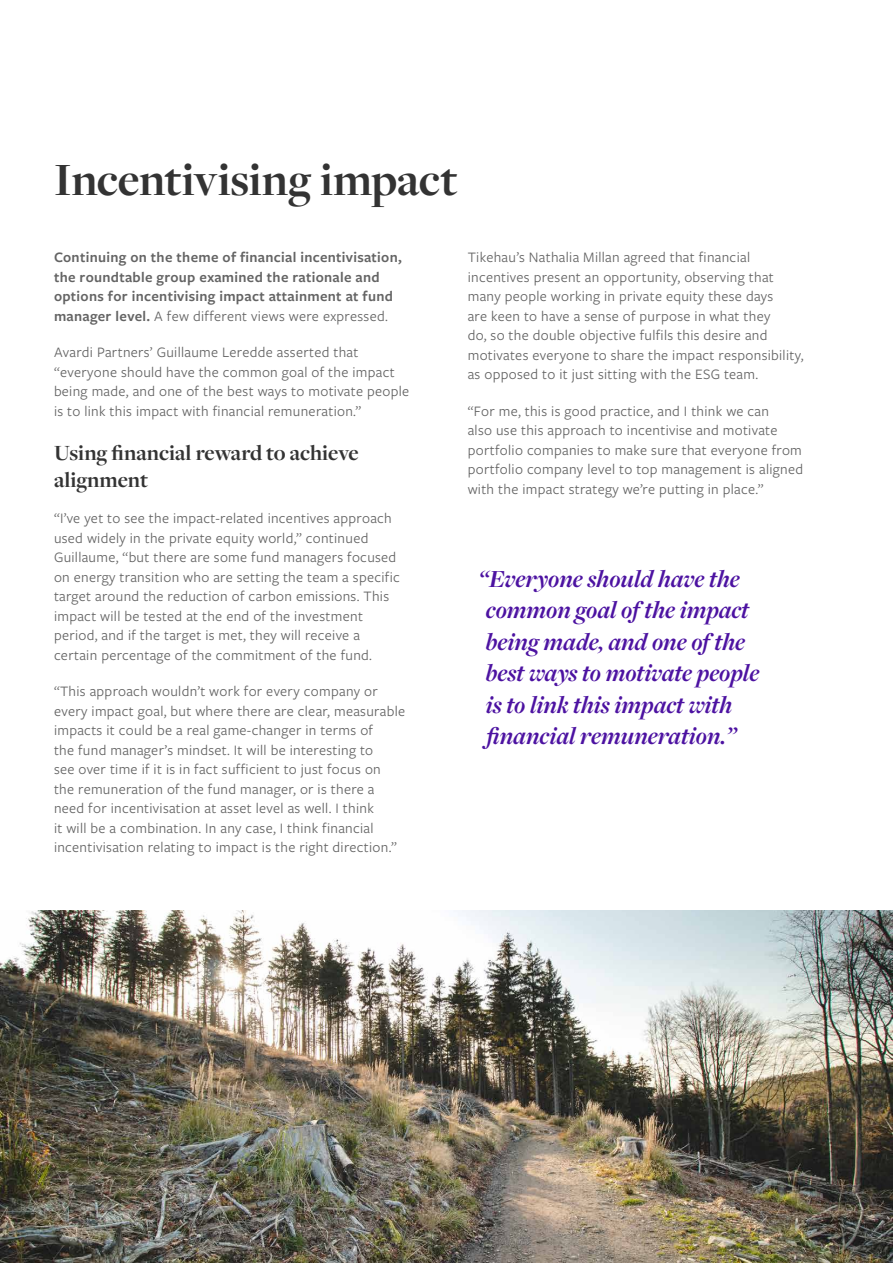
<style>
.page{position:relative;width:893px;height:1263px;background:#fff}
.page>*{position:absolute;margin:0;border:0;box-sizing:border-box;transform-origin:0 0}
.t1{font:700 48px "Freight Disp Pro";letter-spacing:-.005em;color:#333}
.t2{font:italic 700 25.5px/31.5px "Freight Disp Pro";color:#4c12a1}
.t3{font:700 22.5px/27px "Freight Disp Pro";color:#333}
.t4{font:15px/19.5px "Freight Sans Pro";letter-spacing:.02em;color:#646464}
.t5{font:600 15px/19.5px "Freight Sans Pro";letter-spacing:.02em;color:#646464}
.s1{font-weight:400}
</style>
<div class="page">
<img style="left:0;top:910px;width:893px;height:353px">
<h1 class="t1" style="left:54px;top:148px;width:405px">Incentivising impact</h1>
<p class="t5" style="left:54px;top:247px;width:349px">Continuing on the theme of financial incentivisation, the roundtable group examined the rationale and options for incentivising impact attainment at fund manager level. <span class="s1">A few different views were expressed.</span></p>
<p class="t4" style="left:54px;top:342px;width:357px">Avardi Partners’ Guillaume Leredde asserted that “everyone should have the common goal of the impact being made, and one of the best ways to motivate people is to link this impact with financial remuneration.”</p>
<h3 class="t3" style="left:54px;top:438px;width:306px">Using financial reward to achieve alignment</h3>
<p class="t4" style="left:54px;top:508px;width:347px">“I’ve yet to see the impact-related incentives approach used widely in the private equity world,” continued Guillaume, “but there are some fund managers focused on energy transition who are setting the team a specific target around the reduction of carbon emissions. This impact will be tested at the end of the investment period, and if the target is met, they will receive a certain percentage of the commitment of the fund.</p>
<p class="t4" style="left:54px;top:681px;width:353px">“This approach wouldn’t work for every company or every impact goal, but where there are clear, measurable impacts it could be a real game-changer in terms of<br>the fund manager’s mindset. It will be interesting to<br>see over time if it is in fact sufficient to just focus on<br>the remuneration of the fund manager, or is there a need for incentivisation at asset level as well. I think<br>it will be a combination. In any case, I think financial incentivisation relating to impact is the right direction.”</p>
<p class="t4" style="left:468px;top:247px;width:337px">Tikehau’s Nathalia Millan agreed that financial incentives present an opportunity, observing that many people working in private equity these days<br>are keen to have a sense of purpose in what they<br>do, so the double objective fulfils this desire and motivates everyone to share the impact responsibility, as opposed to it just sitting with the ESG team.</p>
<p class="t4" style="left:468px;top:400px;width:337px">“For me, this is good practice, and I think we can<br>also use this approach to incentivise and motivate portfolio companies to make sure that everyone from portfolio company level to top management is aligned with the impact strategy we’re putting in place.”</p>
<h2 class="t2" style="left:479px;top:562px;width:282px">“Everyone should have the common goal of the impact being made, and one of the best ways to motivate people is to link this impact with financial remuneration.”</h2>
</div>
